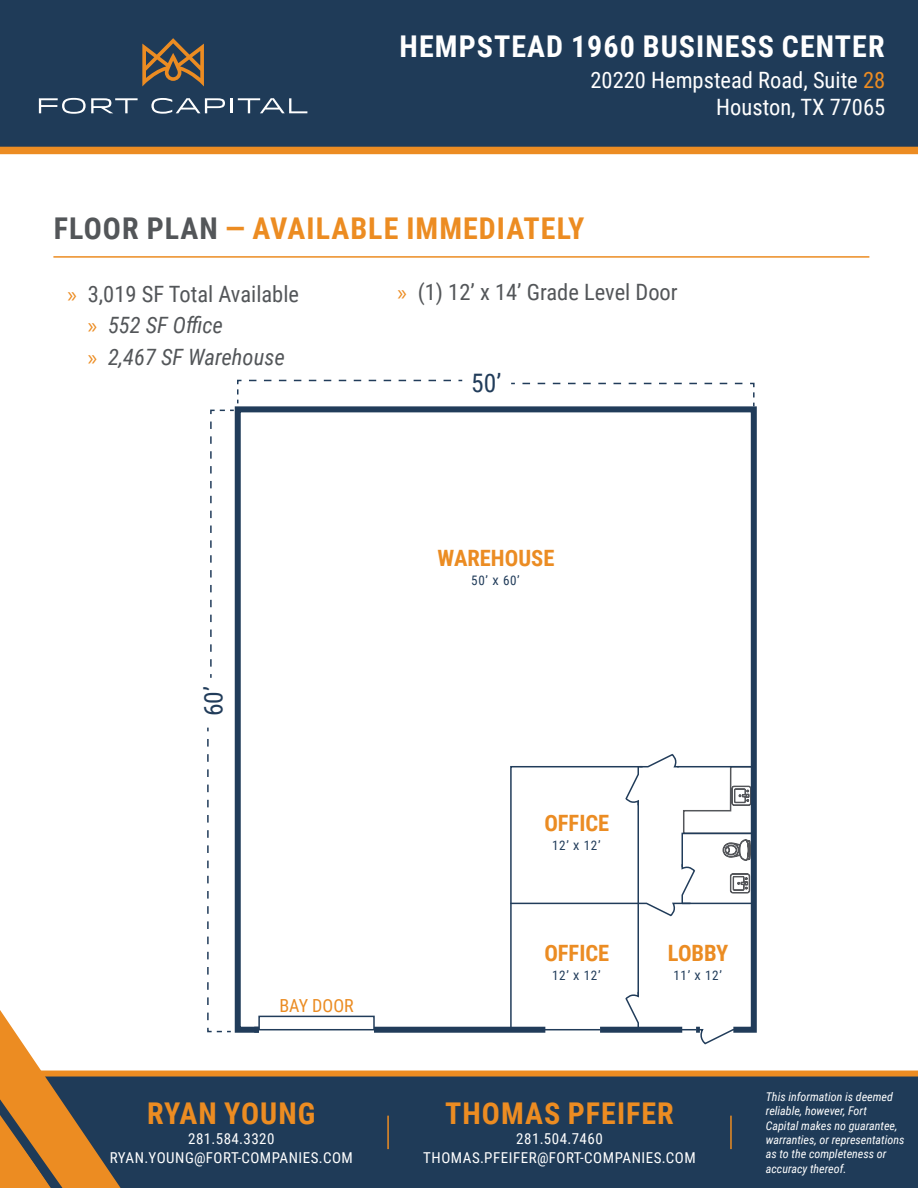
<style>
.page{position:relative;width:918px;height:1188px;background:#fff}
.page>*{position:absolute;margin:0;border:0;box-sizing:border-box;transform-origin:0 0}
.t1{font:700 30px "Roboto Condensed";letter-spacing:.035em;color:#ec8c22}
.t2{font:700 30px "Roboto Condensed";letter-spacing:.035em;color:#fff}
.t3{font:25.5px "Roboto Condensed";color:#213c5a}
.t4{font:22.5px "Roboto Condensed";color:#535659}
.t5{font:22.5px/27px "Roboto Condensed";color:#fff;text-align:right}
.t6{font:italic 22.5px "Roboto Condensed";color:#535659}
.t7{font:700 22.5px "Roboto Condensed";color:#eb8c23}
.t8{font:18px "Roboto Condensed";color:#eb8c23}
.t9{font:15px "Roboto Condensed";letter-spacing:.035em;color:#fff}
.t10{font:13.05px "Roboto Condensed";letter-spacing:.05em;color:#213c5a}
.t11{font:italic 12px/14.4px "Roboto Condensed";color:#fff}
.s1{color:#ec8c22}
.s2{color:#535659}
.s3{font-family:"Myriad Pro";color:#ec8c22}
.s4{font-family:"Myriad Pro";font-style:normal;color:#ec8c22}
</style>
<div class="page">
<svg style="left:237px;top:379px;width:5px;height:24px"></svg>
<svg style="left:249px;top:380px;width:213px;height:1px"></svg>
<svg style="left:522px;top:382px;width:233px;height:21px"></svg>
<svg style="left:234px;top:403px;width:523px;height:630px"></svg>
<svg style="left:254px;top:1027px;width:5px;height:6px"></svg>
<div style="left:374px;top:1027px;width:171px;height:6px;background:#213c5a"></div>
<svg style="left:207px;top:1027px;width:24px;height:6px"></svg>
<svg style="left:207px;top:728px;width:2px;height:292px"></svg>
<svg style="left:210px;top:409px;width:24px;height:258px"></svg>
<div style="left:258px;top:1016px;width:117px;height:14px;border:2px solid #213c5a"></div>
<svg style="left:509px;top:755px;width:246px;height:290px"></svg>
<div style="left:0;top:0;width:918px;height:154px;background:#1f3b58"></div>
<svg style="left:142px;top:38px;width:62px;height:48px;background:#6b5943"></svg>
<svg style="left:39px;top:98px;width:99px;height:16px"></svg>
<svg style="left:151px;top:98px;width:74px;height:16px"></svg>
<hr style="left:230px;top:98px;width:3px;height:15px;background:#fff">
<svg style="left:238px;top:98px;width:69px;height:15px"></svg>
<hr style="left:53px;top:256px;width:816px;height:2px;background:#ec8c22">
<div style="left:121px;top:1071px;width:797px;height:117px;background:#1f3b58"></div>
<svg style="left:0;top:1010px;width:121px;height:178px"></svg>
<hr style="left:730px;top:1116px;width:2px;height:33px;background:#ec8c22">
<hr style="left:387px;top:1116px;width:2px;height:33px;background:#ec8c22">
<p class="t2" style="left:400px;top:26px;width:487px">HEMPSTEAD 1960 BUSINESS CENTER</p>
<p class="t5" style="left:591px;top:66px;width:296px">20220 Hempstead Road, Suite <span class="s1">28<br></span>Houston, TX 77065</p>
<p class="t1" style="left:54px;top:207px;width:532px"><span class="s2">FLOOR PLAN</span> — AVAILABLE IMMEDIATELY</p>
<p class="t4" style="left:68px;top:278px;width:233px"><span class="s3">»</span> 3,019 SF Total Available</p>
<p class="t6" style="left:88px;top:309px;width:137px"><span class="s4">»</span> 552 SF Office</p>
<p class="t6" style="left:88px;top:341px;width:198px"><span class="s4">»</span> 2,467 SF Warehouse</p>
<p class="t4" style="left:398px;top:276px;width:282px"><span class="s3">»</span> (1) 12’ x 14’ Grade Level Door</p>
<p class="t3" style="left:471px;top:365px;width:32px">50’</p>
<p class="t3" style="left:195px;top:716px;width:32px;rotate:-90deg">60’</p>
<p class="t8" style="left:279px;top:993px;width:76px">BAY DOOR</p>
<p class="t1" style="left:147px;top:1093px;width:170px">RYAN YOUNG</p>
<p class="t9" style="left:188px;top:1128px;width:88px">281.584.3320</p>
<p class="t9" style="left:110px;top:1147px;width:245px">RYAN.YOUNG@FORT-COMPANIES.COM</p>
<p class="t7" style="left:438px;top:542px;width:118px">WAREHOUSE</p>
<p class="t10" style="left:471px;top:571px;width:50px">50’ X 60’</p>
<p class="t7" style="left:544px;top:807px;width:66px">OFFICE</p>
<p class="t10" style="left:552px;top:836px;width:50px">12’ X 12’</p>
<p class="t7" style="left:544px;top:937px;width:66px">OFFICE</p>
<p class="t10" style="left:552px;top:966px;width:50px">12’ X 12’</p>
<p class="t7" style="left:668px;top:937px;width:62px">LOBBY</p>
<p class="t10" style="left:673px;top:966px;width:50px">11’ X 12’</p>
<p class="t1" style="left:445px;top:1093px;width:230px">THOMAS PFEIFER</p>
<p class="t9" style="left:516px;top:1129px;width:88px">281.504.7460</p>
<p class="t9" style="left:423px;top:1147px;width:274px">THOMAS.PFEIFER@FORT-COMPANIES.COM</p>
<p class="t11" style="left:766px;top:1089px;width:140px">This information is deemed reliable, however, Fort<br>Capital makes no guarantee, warranties, or representations as to the completeness or accuracy thereof.</p>
</div>
